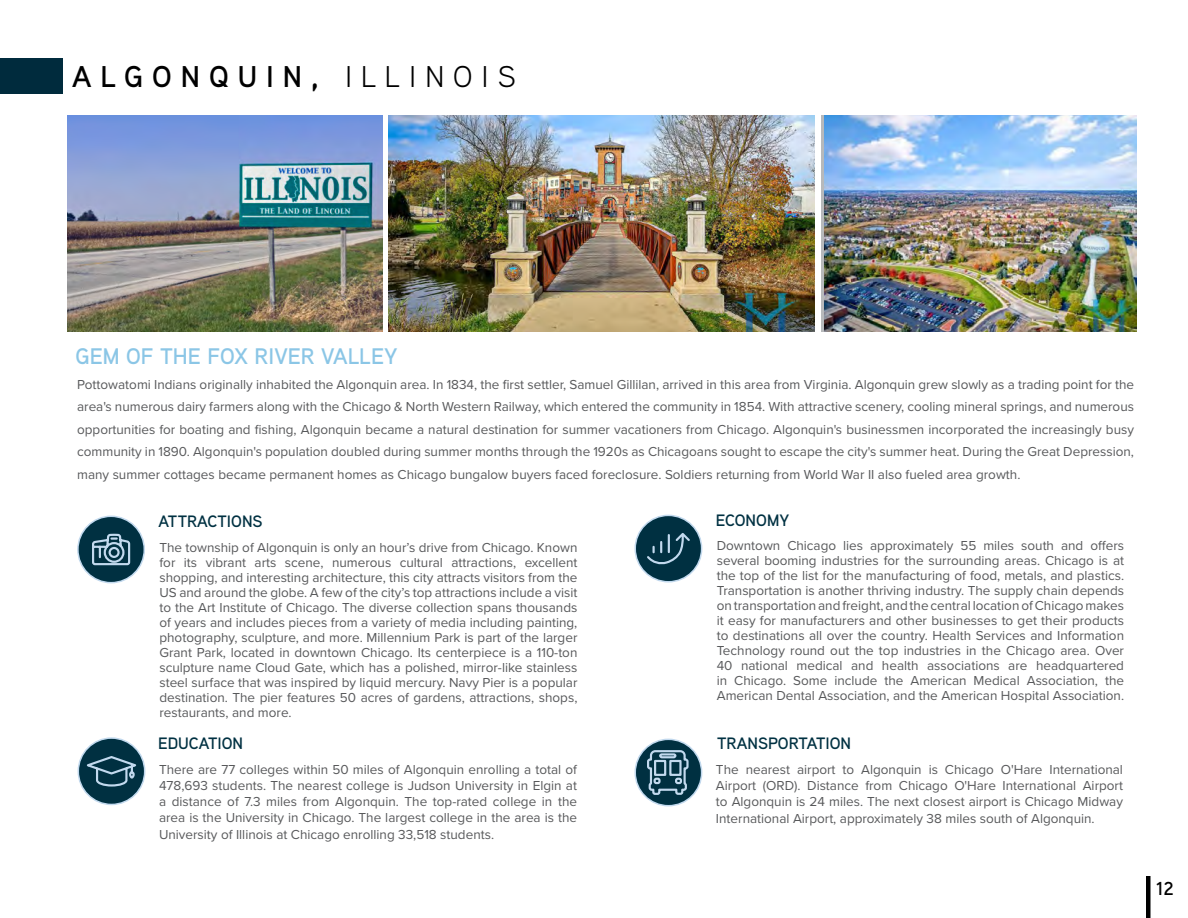
<style>
.page{position:relative;width:1188px;height:918px;background:#fff}
.page>*{position:absolute;margin:0;border:0;box-sizing:border-box;transform-origin:0 0}
.t1{font:600 30px "Aaux Next";letter-spacing:.3em;color:#000}
.t2{font:600 22.5px "Aaux Next";color:#8bc6e6}
.t3{font:600 18.75px "Aaux Next";color:#000}
.t4{font:600 16.5px "Aaux Next";color:#003142}
.t5{font:13.5px/15px "Proxima Nova";color:#58595b;text-align:justify}
.s1{font-weight:400}
</style>
<div class="page">
<hr style="left:1146px;top:876px;width:4px;height:42px;background:#000">
<div style="left:78px;top:738px;width:67px;height:66px;background:#003041;border-radius:50%"></div>
<div style="left:78px;top:737px;width:67px;height:68px;border:2px solid #c2d9ee;border-radius:50%"></div>
<svg style="left:81px;top:754px;width:61px;height:34px"></svg>
<div style="left:635px;top:739px;width:67px;height:67px;background:#003041;border-radius:50%"></div>
<div style="left:634px;top:739px;width:68px;height:67px;border:2px solid #c2d9ee;border-radius:50%"></div>
<svg style="left:646px;top:749px;width:44px;height:47px"></svg>
<div style="left:78px;top:516px;width:66px;height:67px;background:#003041;border-radius:50%"></div>
<div style="left:77px;top:516px;width:68px;height:67px;border:2px solid #c2d9ee;border-radius:50%"></div>
<svg style="left:92px;top:533px;width:39px;height:33px"></svg>
<div style="left:635px;top:515px;width:67px;height:67px;background:#003041;border-radius:50%"></div>
<div style="left:634px;top:515px;width:68px;height:68px;border:2px solid #c2d9ee;border-radius:50%"></div>
<svg style="left:647px;top:533px;width:43px;height:31px"></svg>
<div style="left:0;top:58px;width:62px;height:36px;background:#002b3d"></div>
<img style="left:389px;top:115px;width:426px;height:217px">
<img style="left:68px;top:115px;width:314px;height:217px">
<img style="left:824px;top:115px;width:312px;height:217px">
<h1 class="t1" style="left:72px;top:56px;width:445px">ALGONQUIN, <span class="s1">ILLINOIS</span></h1>
<h2 class="t2" style="left:76px;top:341px;width:324px">GEM OF THE FOX RIVER VALLEY</h2>
<p class="t5" style="left:77px;top:373px;width:1058px;line-height:22.5px">Pottowatomi Indians originally inhabited the Algonquin area. In 1834, the first settler, Samuel Gillilan, arrived in this area from Virginia. Algonquin grew slowly as a trading point for the area's numerous dairy farmers along with the Chicago &amp; North Western Railway, which entered the community in 1854. With attractive scenery, cooling mineral springs, and numerous opportunities for boating and fishing, Algonquin became a natural destination for summer vacationers from Chicago. Algonquin's businessmen incorporated the increasingly busy community in 1890. Algonquin's population doubled during summer months through the 1920s as Chicagoans sought to escape the city's summer heat. During the Great Depression, many summer cottages became permanent homes as Chicago bungalow buyers faced foreclosure. Soldiers returning from World War II also fueled area growth.</p>
<p class="t4" style="left:158px;top:510px;width:106px">ATTRACTIONS</p>
<p class="t5" style="left:159px;top:539px;width:420px">The township of Algonquin is only an hour’s drive from Chicago. Known for its vibrant arts scene, numerous cultural attractions, excellent shopping, and interesting architecture, this city attracts visitors from the US and around the globe. A few of the city’s top attractions include a visit to the Art Institute of Chicago. The diverse collection spans thousands of years and includes pieces from a variety of media including painting, photography, sculpture, and more. Millennium Park is part of the larger Grant Park, located in downtown Chicago. Its centerpiece is a 110-ton sculpture name Cloud Gate, which has a polished, mirror-like stainless steel surface that was inspired by liquid mercury. Navy Pier is a popular destination. The pier features 50 acres of gardens, attractions, shops, restaurants, and more.</p>
<p class="t4" style="left:158px;top:732px;width:87px">EDUCATION</p>
<p class="t5" style="left:159px;top:761px;width:420px;line-height:16.2px">There are 77 colleges within 50 miles of Algonquin enrolling a total of 478,693 students. The nearest college is Judson University in Elgin at a distance of 7.3 miles from Algonquin. The top-rated college in the area is the University in Chicago. The largest college in the area is the University of Illinois at Chicago enrolling 33,518 students.</p>
<p class="t4" style="left:716px;top:509px;width:75px">ECONOMY</p>
<p class="t5" style="left:717px;top:537px;width:409px">Downtown Chicago lies approximately 55 miles south and offers several booming industries for the surrounding areas. Chicago is at the top of the list for the manufacturing of food, metals, and plastics.<br>Transportation is another thriving industry. The supply chain depends on transportation and freight, and the central location of Chicago makes it easy for manufacturers and other businesses to get their products to destinations all over the country. Health Services and Information Technology round out the top industries in the Chicago area. Over 40 national medical and health associations are headquartered in Chicago. Some include the American Medical Association, the American Dental Association, and the American Hospital Association.</p>
<p class="t4" style="left:717px;top:732px;width:135px">TRANSPORTATION</p>
<p class="t5" style="left:716px;top:761px;width:409px;line-height:16.2px">The nearest airport to Algonquin is Chicago O'Hare International Airport (ORD). Distance from Chicago O'Hare International Airport to Algonquin is 24 miles. The next closest airport is Chicago Midway International Airport, approximately 38 miles south of Algonquin.</p>
<h3 class="t3" style="left:1156px;top:876px;width:19px">12</h3>
</div>
